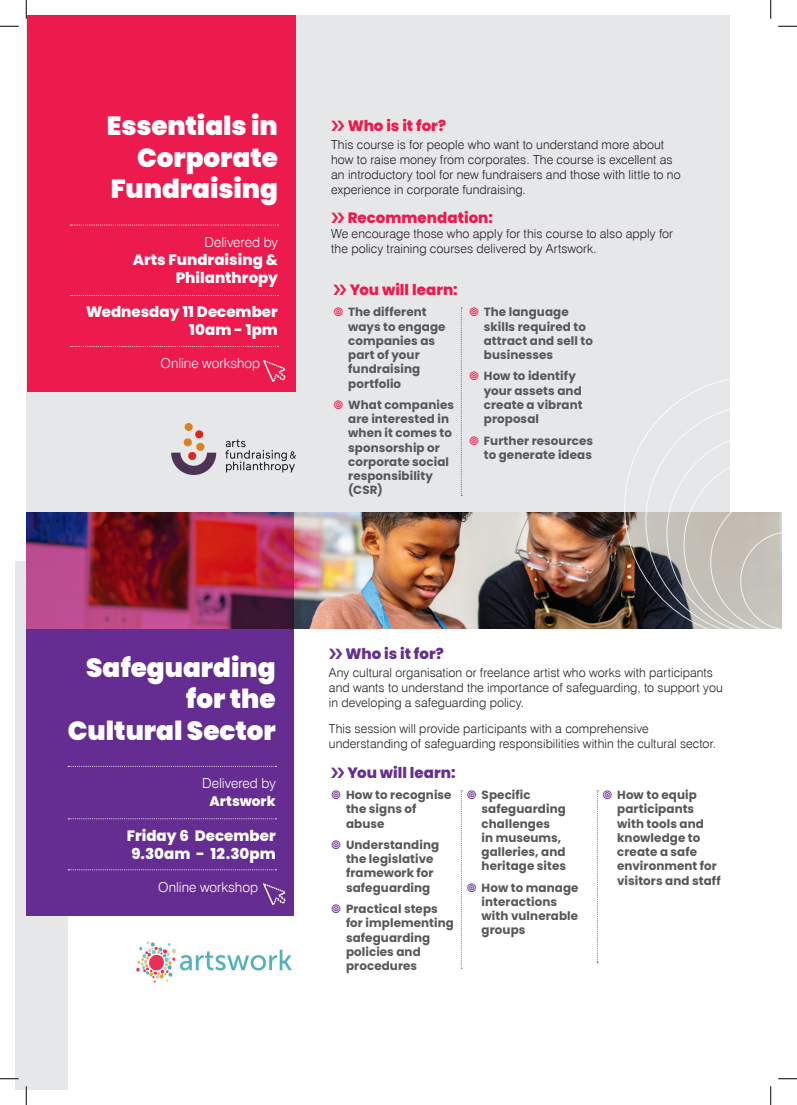
<style>
.page{position:relative;width:797px;height:1105px;background:#fff}
.page>*{position:absolute;margin:0;border:0;box-sizing:border-box;transform-origin:0 0}
.t1{font:900 26.25px/31.5px "Poppins";color:#fff;text-align:right}
.t2{font:800 15px/18px "Poppins";color:#fff;text-align:right}
.t3{font:800 15px "Poppins";color:#ed1a4d}
.t4{font:800 15px "Poppins";color:#652d91}
.t5{font:300 13.75px "Swiss 721 BT";color:#fff}
.t6{font:800 13.75px "Poppins";color:#fff}
.t7{font:300 12.5px/15px "Swiss 721 BT";letter-spacing:.005em;color:#231f20}
.t8{font:700 11.88px/14.2px "Poppins";letter-spacing:.01em;color:#57585a}
</style>
<div class="page">
<div style="left:26px;top:16px;width:703px;height:545px;background:#e6e7e9"></div>
<div style="left:16px;top:561px;width:52px;height:528px;background:#e6e7e9"></div>
<svg style="left:461px;top:307px;width:1px;height:189px"></svg>
<div style="left:26px;top:629px;width:267px;height:286px;background:#652d91"></div>
<div style="left:27px;top:16px;width:269px;height:376px;background:#ed1a4d"></div>
<svg style="left:68px;top:766px;width:208px;height:1px"></svg>
<svg style="left:68px;top:818px;width:208px;height:1px"></svg>
<svg style="left:68px;top:869px;width:208px;height:1px"></svg>
<svg style="left:70px;top:225px;width:208px;height:1px"></svg>
<svg style="left:70px;top:295px;width:208px;height:1px"></svg>
<svg style="left:70px;top:346px;width:208px;height:1px"></svg>
<img style="left:172px;top:423px;width:124px;height:52px">
<img style="left:293px;top:512px;width:313px;height:117px">
<img style="left:26px;top:512px;width:267px;height:117px">
<svg style="left:606px;top:358px;width:124px;height:271px"></svg>
<svg style="left:629px;top:389px;width:101px;height:240px"></svg>
<svg style="left:652px;top:419px;width:129px;height:210px"></svg>
<svg style="left:263px;top:883px;width:23px;height:22px"></svg>
<svg style="left:263px;top:360px;width:23px;height:22px"></svg>
<img style="left:136px;top:941px;width:156px;height:42px">
<svg style="left:0;top:25px;width:19px;height:2px"></svg>
<svg style="left:778px;top:25px;width:19px;height:2px"></svg>
<svg style="left:0;top:905px;width:19px;height:184px"></svg>
<svg style="left:778px;top:1078px;width:19px;height:1px"></svg>
<svg style="left:25px;top:0;width:2px;height:19px"></svg>
<svg style="left:25px;top:1086px;width:2px;height:19px"></svg>
<svg style="left:770px;top:0;width:1px;height:19px"></svg>
<svg style="left:770px;top:1086px;width:1px;height:19px"></svg>
<svg style="left:461px;top:790px;width:2px;height:179px"></svg>
<svg style="left:597px;top:790px;width:2px;height:173px"></svg>
<h1 class="t1" style="left:107px;top:111px;width:173px">Essentials in<br>Corporate<br>Fundraising</h1>
<p class="t5" style="left:204px;top:233px;width:75px">Delivered by</p>
<p class="t2" style="left:133px;top:251px;width:147px">Arts Fundraising &amp;<br>Philanthropy</p>
<p class="t2" style="left:86px;top:303px;width:193px">Wednesday 11 December<br>10am - 1pm</p>
<p class="t5" style="left:160px;top:355px;width:101px">Online workshop</p>
<p class="t3" style="left:348px;top:117px;width:100px">Who is it for?</p>
<p class="t7" style="left:331px;top:137px;width:351px">This course is for people who want to understand more about how to raise money from corporates. The course is excellent as an introductory tool for new fundraisers and those with little to no experience in corporate fundraising.</p>
<p class="t3" style="left:348px;top:209px;width:147px">Recommendation:</p>
<p class="t7" style="left:331px;top:226px;width:343px">We encourage those who apply for this course to also apply for the policy training courses delivered by Artswork.</p>
<p class="t3" style="left:350px;top:281px;width:109px">You will learn:</p>
<p class="t8" style="left:348px;top:305px;width:99px">The different ways to engage companies as part of your fundraising portfolio</p>
<p class="t8" style="left:348px;top:398px;width:107px">What companies are interested in when it comes to sponsorship or corporate social responsibility (CSR)</p>
<p class="t8" style="left:484px;top:305px;width:111px">The language skills required to attract and sell to businesses</p>
<p class="t8" style="left:484px;top:369px;width:100px">How to identify your assets and create a vibrant proposal</p>
<p class="t8" style="left:484px;top:433px;width:111px">Further resources to generate ideas</p>
<h1 class="t1" style="left:68px;top:652px;width:209px">Safeguarding for the<br>Cultural Sector</h1>
<p class="t5" style="left:202px;top:775px;width:75px">Delivered by</p>
<p class="t6" style="left:209px;top:793px;width:68px">Artswork</p>
<p class="t2" style="left:127px;top:826px;width:150px;text-align:center">Friday 6 December<br>9.30am - 12.30pm</p>
<p class="t5" style="left:158px;top:878px;width:101px">Online workshop</p>
<p class="t4" style="left:345px;top:645px;width:100px">Who is it for?</p>
<p class="t7" style="left:329px;top:665px;width:395px">Any cultural organisation or freelance artist who works with participants and wants to understand the importance of safeguarding, to support you in developing a safeguarding policy.</p>
<p class="t7" style="left:329px;top:721px;width:388px">This session will provide participants with a comprehensive understanding of safeguarding responsibilities within the cultural sector.</p>
<p class="t4" style="left:347px;top:764px;width:109px">You will learn:</p>
<p class="t8" style="left:346px;top:788px;width:107px">How to recognise the signs of abuse</p>
<p class="t8" style="left:346px;top:838px;width:95px">Understanding the legislative framework for safeguarding</p>
<p class="t8" style="left:346px;top:902px;width:109px">Practical steps for implementing safeguarding policies and procedures</p>
<p class="t8" style="left:481px;top:788px;width:86px">Specific safeguarding challenges<br>in museums, galleries, and heritage sites</p>
<p class="t8" style="left:481px;top:880px;width:98px">How to manage interactions with vulnerable groups</p>
<p class="t8" style="left:617px;top:788px;width:105px">How to equip participants with tools and knowledge to create a safe environment for visitors and staff</p>
</div>
